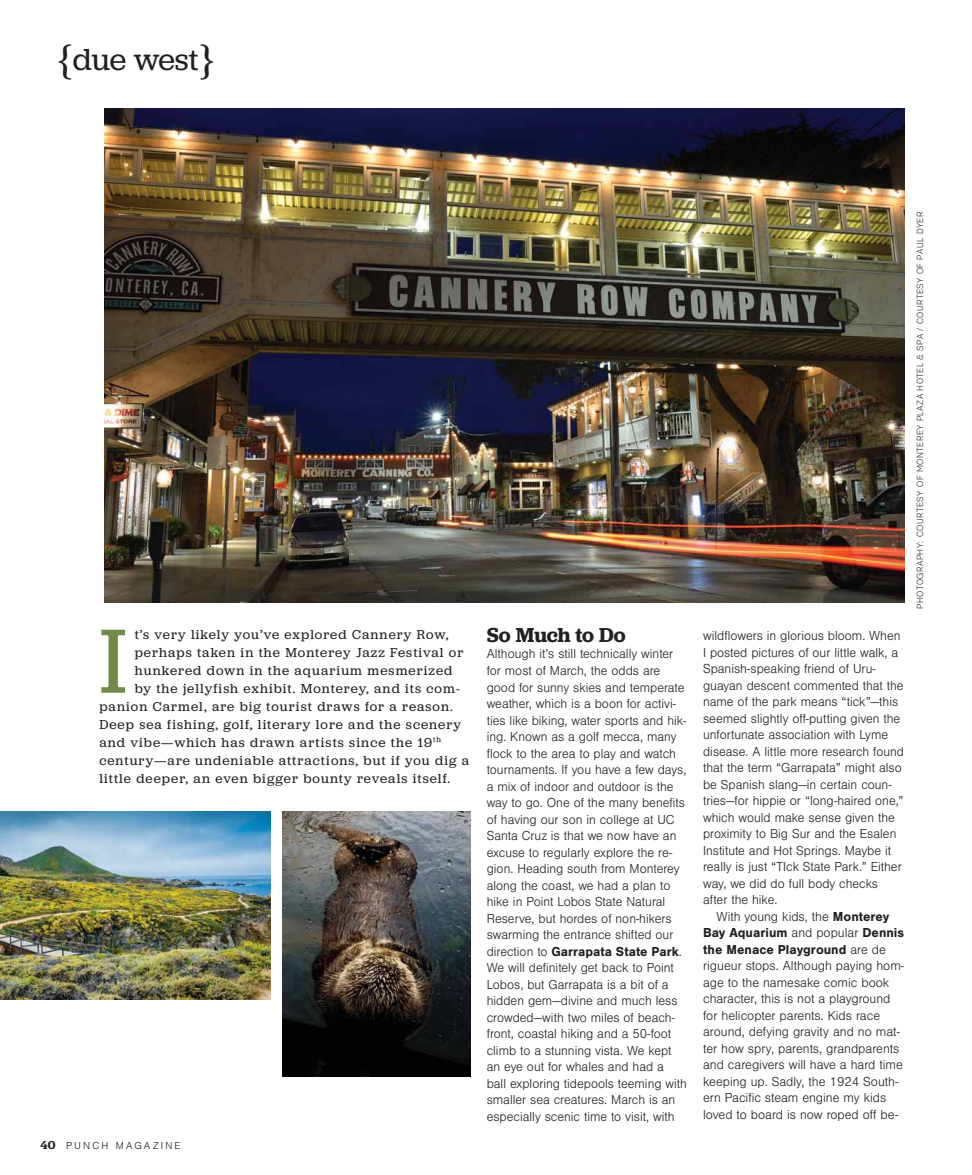
<style>
.page{position:relative;width:972px;height:1175px;background:#fff}
.page>*{position:absolute;margin:0;border:0;box-sizing:border-box;transform-origin:0 0}
.t1{font:94.8px "Jubilat";color:#708a47}
.t2{font:31.5px "Jubilat";color:#231f20}
.t3{font:600 21px "Jubilat";letter-spacing:-.005em;color:#231f20}
.t4{font:300 13.5px/16.5px "Nimbus San";color:#231f20}
.t5{font:13.5px "Jubilat";letter-spacing:.08em;color:#231f20}
.t6{font:300 10.5px "Nimbus San";letter-spacing:.2em;color:#231f20}
.t7{font:300 9px "Crique Grotesk";letter-spacing:.05em;color:#231f20}
.s1{font-family:"Ingeborg";font-size:41.55px}
.s2{font-family:"Jubilat";font-weight:600;font-size:12px}
.s3{font-weight:700}
</style>
<div class="page">
<img style="left:282px;top:811px;width:189px;height:265px">
<img style="left:105px;top:108px;width:799px;height:494px">
<img style="left:0;top:811px;width:270px;height:188px">
<hr style="left:971px;top:1084px;width:1px;height:90px;background:#434d3e">
<hr style="left:971px;top:0;width:1px;height:317px;background:#434d3e">
<h2 class="t2" style="left:54px;top:39px;width:165px"><span class="s1">{</span>due west<span class="s1">}</span></h2>
<h1 class="t1" style="left:99px;top:601px;width:29px">I</h1>
<p class="t5" style="left:135px;top:625px;width:315px">t’s very likely you’ve explored Cannery Row,</p>
<p class="t5" style="left:135px;top:643px;width:330px">perhaps taken in the Monterey Jazz Festival or</p>
<p class="t5" style="left:135px;top:661px;width:319px">hunkered down in the aquarium mesmerized</p>
<p class="t5" style="left:135px;top:679px;width:327px">by the jellyfish exhibit. Monterey, and its com-</p>
<p class="t5" style="left:99px;top:697px;width:355px">panion Carmel, are big tourist draws for a reason.</p>
<p class="t5" style="left:99px;top:715px;width:363px">Deep sea fishing, golf, literary lore and the scenery</p>
<p class="t5" style="left:99px;top:733px;width:343px">and vibe—which has drawn artists since the 19<sup>th</sup></p>
<p class="t5" style="left:99px;top:751px;width:371px">century—are undeniable attractions, but if you dig a</p>
<p class="t5" style="left:99px;top:769px;width:352px">little deeper, an even bigger bounty reveals itself.</p>
<p class="t6" style="left:40px;top:1140px;width:142px"><span class="s2">40</span> PUNCH MAGAZINE</p>
<h3 class="t3" style="left:487px;top:621px;width:141px">So Much to Do</h3>
<p class="t4" style="left:487px;top:646px;width:202px">Although it’s still technically winter for most of March, the odds are good for sunny skies and temperate weather, which is a boon for activi&shy;ties like biking, water sports and hik&shy;ing. Known as a golf mecca, many flock to the area to play and watch tournaments. If you have a few days, a mix of indoor and outdoor is the way to go. One of the many benefits of having our son in college at UC Santa Cruz is that we now have an excuse to regularly explore the re&shy;gion. Heading south from Monterey along the coast, we had a plan to hike in Point Lobos State Natural Reserve, but hordes of non-hikers swarming the entrance shifted our direction to <span class="s3">Garrapata State Park</span>.<br>We will definitely get back to Point Lobos, but Garrapata is a bit of a hidden gem—divine and much less crowded—with two miles of beach&shy;front, coastal hiking and a 50-foot climb to a stunning vista. We kept an eye out for whales and had a<br>ball exploring tidepools teeming with smaller sea creatures. March is an especially scenic time to visit, with</p>
<p class="t4" style="left:703px;top:627px;width:202px">wildflowers in glorious bloom. When I posted pictures of our little walk, a Spanish-speaking friend of Uru&shy;guayan descent commented that the name of the park means “tick”—this seemed slightly off-putting given the unfortunate association with Lyme disease. A little more research found that the term “Garrapata” might also be Spanish slang—in certain coun&shy;tries—for hippie or “long-haired one,” which would make sense given the proximity to Big Sur and the Esalen Institute and Hot Springs. Maybe it really is just “TIck State Park.” Either way, we did do full body checks after the hike.</p>
<p class="t4" style="left:703px;top:908px;width:203px;text-indent:14px">With young kids, the <span class="s3">Monterey Bay Aquarium</span> and popular <span class="s3">Dennis the Menace Playground</span> are de rigueur stops. Although paying hom&shy;age to the namesake comic book character, this is not a playground for helicopter parents. Kids race around, defying gravity and no mat&shy;ter how spry, parents, grandparents and caregivers will have a hard time keeping up. Sadly, the 1924 South&shy;ern Pacific steam engine my kids loved to board is now roped off be-</p>
<p class="t7" style="left:915px;top:608px;width:398px;rotate:-90deg">PHOTOGRAPHY: COURTESY OF MONTEREY PLAZA HOTEL &amp; SPA / COURTESY OF PAUL DYER</p>
</div>
